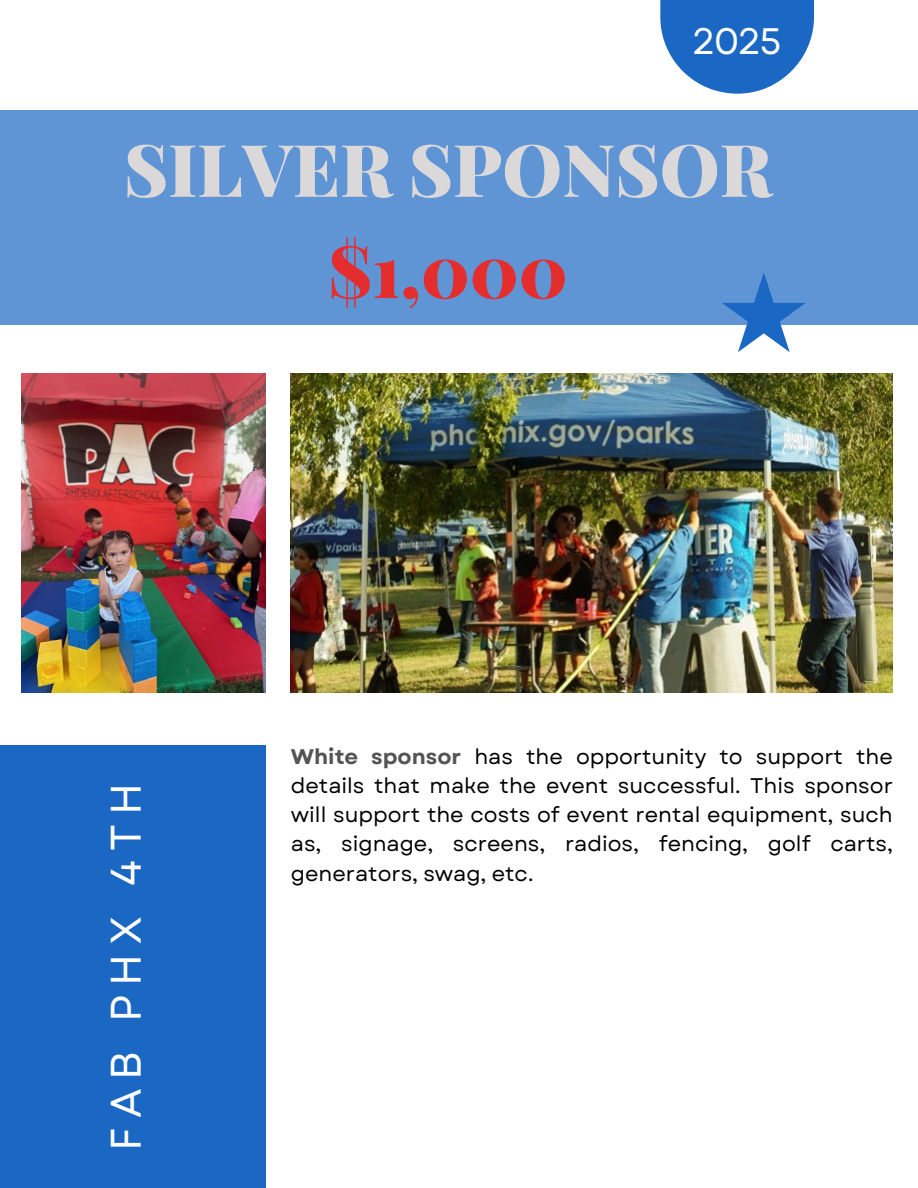
<style>
.page{position:relative;width:918px;height:1188px;background:#fff}
.page>*{position:absolute;margin:0;border:0;box-sizing:border-box;transform-origin:0 0}
.t1{font:900 72.6px/101.2px "Playfair Display";color:#dad8d9;text-align:center}
.t2{font:42.6px "Garet";letter-spacing:.215em;color:#fff}
.t3{font:36.9px "Garet";color:#fff}
.t4{font:21.15px/29.2px "Garet";color:#000;text-align:justify}
.s1{color:#e42e2e}
.s2{font-weight:700;color:#545454}
</style>
<div class="page">
<img style="left:21px;top:374px;width:244px;height:318px">
<img style="left:291px;top:374px;width:602px;height:318px">
<svg style="left:660px;top:0;width:154px;height:94px;fill:#1b67c4"></svg>
<div style="left:0;top:746px;width:266px;height:442px;background:#1b67c4"></div>
<svg style="left:738px;top:325px;width:52px;height:27px"></svg>
<div style="left:0;top:111px;width:918px;height:214px;background:#5f94d5"></div>
<h1 class="t3" style="left:692px;top:14px;width:91px">2025</h1>
<p class="t1" style="left:124px;top:116px;width:650px">SILVER SPONSOR <span class="s1">$1,000</span></p>
<p class="t2" style="left:95px;top:1151px;width:370px;rotate:-90deg">FAB PHX 4TH</p>
<h3 class="t4" style="left:291px;top:742px;width:604px"><span class="s2">White sponsor</span> has the opportunity to support the details that make the event successful. This sponsor will support the costs of event rental equipment, such as, signage, screens, radios, fencing, golf carts, generators, swag, etc.</h3>
</div>
